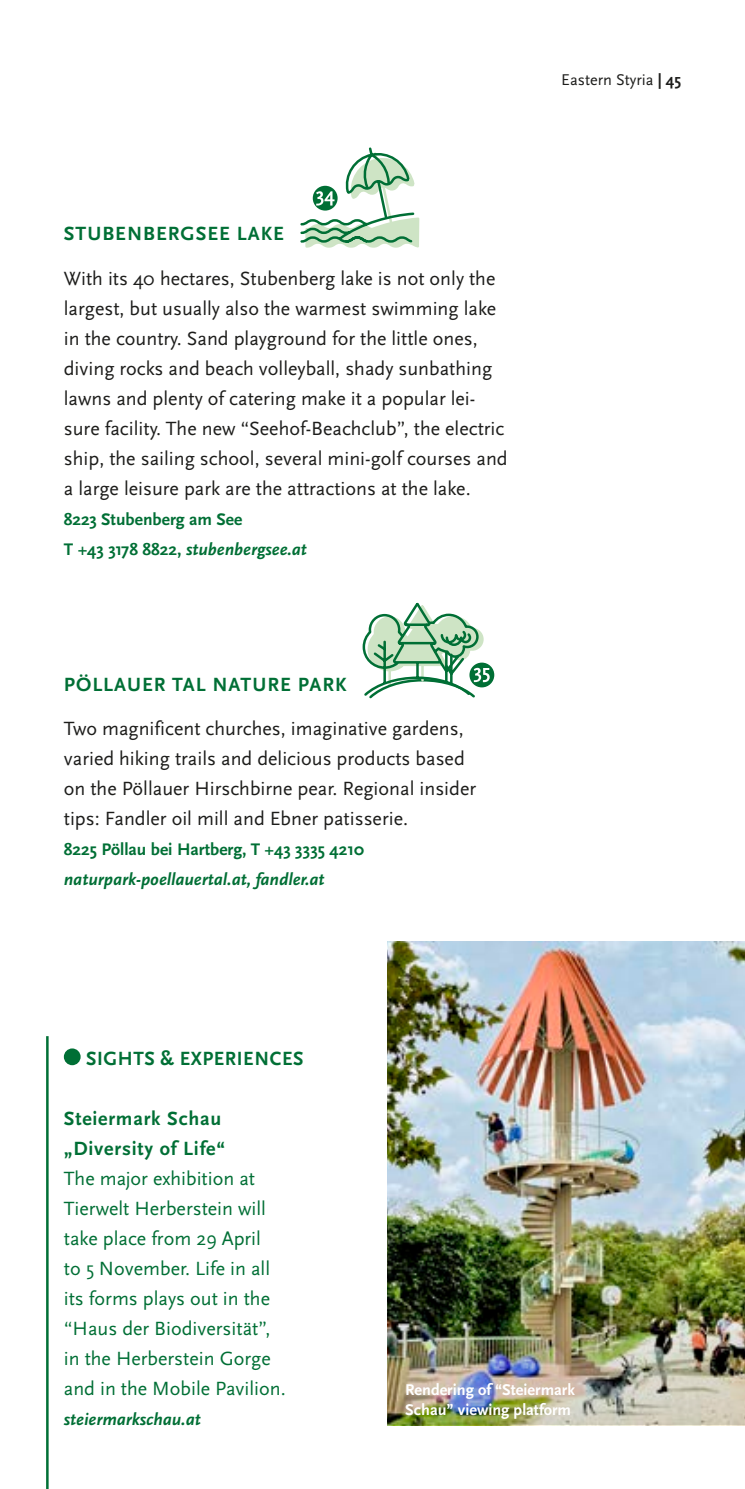
<style>
.page{position:relative;width:745px;height:1489px;background:#fff}
.page>*{position:absolute;margin:0;border:0;box-sizing:border-box;transform-origin:0 0}
.t1{font:20px/30px "Scala Sans Pro";color:#1d1d1b}
.t2{font:20px/30px "Scala Sans Pro";color:#006f35}
.t3{font:700 20px/30px "Scala Sans Pro";letter-spacing:.04em;color:#006f35}
.t4{font:700 17.5px/30px "Scala Sans Pro";color:#006f35}
.t5{font:italic 700 17.5px "Scala Sans Pro";color:#006f35}
.t6{font:700 16.25px/19.5px "Scala Sans Pro";color:#fff}
.t7{font:16.25px "Scala Sans Pro";color:#1d1d1b}
.s1{font-style:italic}
.s2{font-weight:700}
</style>
<div class="page">
<hr style="left:46px;top:1036px;width:3px;height:452px;background:#006f35">
<div style="left:64px;top:1048px;width:17px;height:17px;background:#006f35;border-radius:50%"></div>
<img style="left:387px;top:941px;width:357px;height:484px">
<img style="left:387px;top:1290px;width:357px;height:134px">
<svg style="left:300px;top:147px;width:119px;height:101px"></svg>
<svg style="left:469px;top:662px;width:25px;height:25px"></svg>
<svg style="left:362px;top:602px;width:127px;height:97px"></svg>
<p class="t3" style="left:64px;top:218px;width:221px">STUBENBERGSEE LAKE</p>
<p class="t1" style="left:64px;top:263px;width:445px">With its 40 hectares, Stubenberg lake is not only the largest, but usually also the warmest swimming lake in the country. Sand playground for the little ones, diving rocks and beach volleyball, shady sunbathing lawns and plenty of catering make it a popular lei&shy;sure facility. The new “Seehof-Beachclub”, the electric ship, the sailing school, several mini-golf courses and a large leisure park are the attractions at the lake.</p>
<p class="t4" style="left:64px;top:504px;width:244px">8223 Stubenberg am See<br>T +43 3178 8822, <span class="s1">stubenbergsee.at</span></p>
<p class="t3" style="left:64px;top:669px;width:284px">PÖLLAUER TAL NATURE PARK</p>
<p class="t1" style="left:64px;top:713px;width:413px">Two magnificent churches, imaginative gardens, varied hiking trails and delicious products based on the Pöllauer Hirschbirne pear. Regional insider tips: Fandler oil mill and Ebner patisserie.</p>
<p class="t4" style="left:64px;top:834px;width:301px">8225 Pöllau bei Hartberg, T +43 3335 4210</p>
<p class="t5" style="left:64px;top:869px;width:262px">naturpark-poellauertal.at, fandler.at</p>
<p class="t7" style="left:561px;top:70px;width:121px">Eastern Styria <span class="s2">| 45</span></p>
<p class="t3" style="left:86px;top:1043px;width:218px">SIGHTS &amp; EXPERIENCES</p>
<p class="t3" style="left:64px;top:1103px;width:163px">Steiermark Schau „Diversity of Life“</p>
<p class="t2" style="left:64px;top:1163px;width:223px">The major exhibition at<br>Tierwelt Herberstein will take place from 29 April<br>to 5 November. Life in all its forms plays out in the “Haus der Biodiversität”, in the Herberstein Gorge and in the Mobile Pavilion.</p>
<p class="t5" style="left:64px;top:1409px;width:138px">steiermarkschau.at</p>
<p class="t6" style="left:405px;top:1379px;width:171px">Rendering of “Steiermark<br>Schau” viewing platform</p>
</div>
